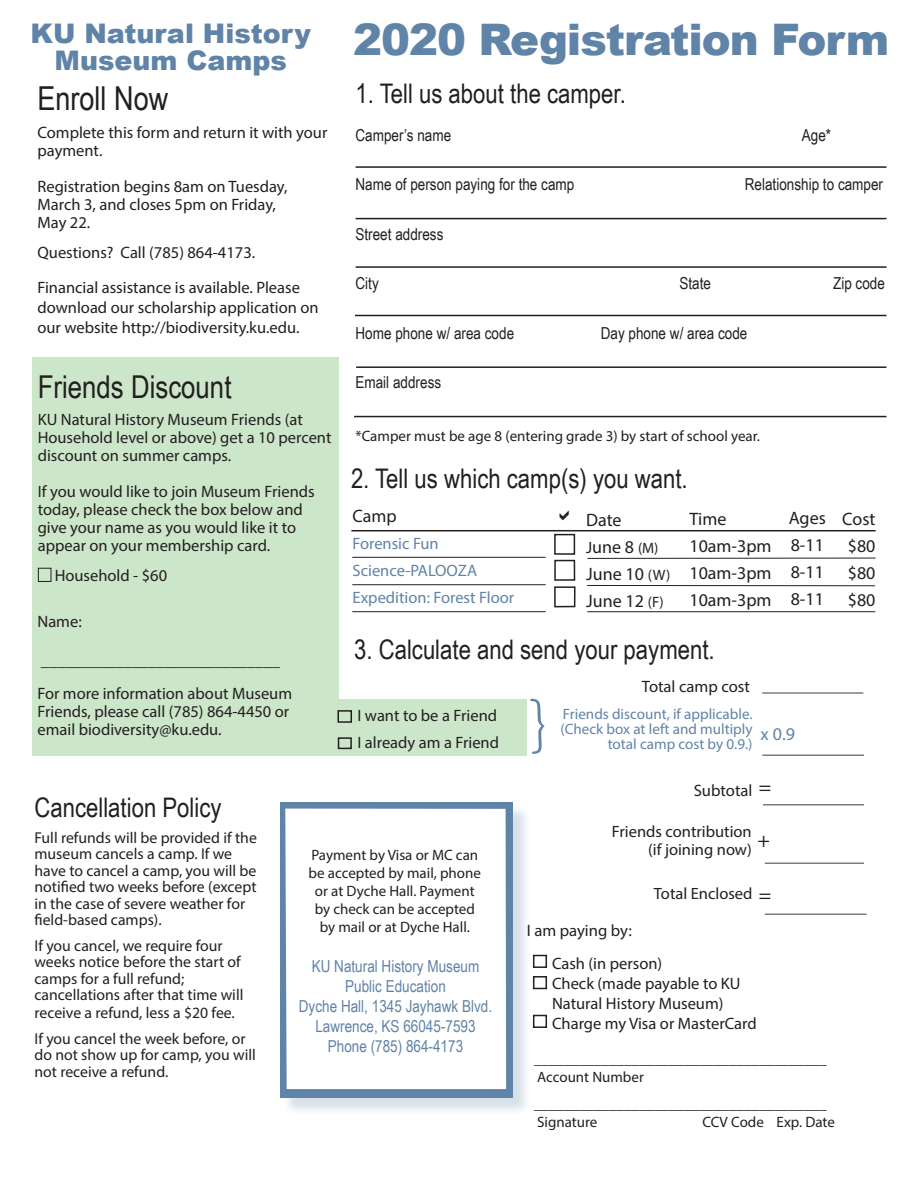
<style>
.page{position:relative;width:918px;height:1188px;background:#fff}
.page>*{position:absolute;margin:0;border:0;box-sizing:border-box;transform-origin:0 0}
.t1{font:900 43.5px "Arial";letter-spacing:-.025em;color:#6083a8}
.t2{font:33px "Arial Narrow";color:#231f20}
.t3{font:31.5px "Arial Narrow";color:#231f20}
.t4{font:27px "Arial Narrow";color:#231f20}
.t5{font:900 27px/27px "Arial";color:#6083a8;text-align:center}
.t6{font:21px "Myriad Pro";color:#231f20}
.t7{font:18px "Myriad Pro";color:#231f20}
.t8{font:18px "Myriad Pro";color:#6083a8}
.t9{font:16.5px/18px "Myriad Pro";color:#231f20}
.t10{font:16.5px "Arial Narrow";color:#231f20}
.t11{font:16.5px "Arial Narrow";color:#6083a8}
.t12{font:16.5px "Myriad Pro";color:#6083a8}
.t13{font:16.35px "Myriad Pro";color:#231f20}
.t14{font:15.75px/16.5px "Myriad Pro";color:#231f20}
.t15{font:15px "Myriad Pro";color:#231f20}
.t16{font:15px/15px "Myriad Pro";color:#6083a8;text-align:right}
.s1{font-size:16.5px}
.s2{font-size:15px}
</style>
<div class="page">
<div style="left:32px;top:357px;width:306px;height:399px;background:#cce6ca"></div>
<div style="left:38px;top:568px;width:13px;height:14px;border:1px solid #231f20"></div>
<div style="left:533px;top:955px;width:14px;height:13px;border:2px solid #231f20"></div>
<div style="left:533px;top:976px;width:14px;height:13px;border:2px solid #231f20"></div>
<div style="left:533px;top:1015px;width:14px;height:13px;border:2px solid #231f20"></div>
<hr style="left:356px;top:218px;width:530px;height:1px;background:#231f20">
<hr style="left:356px;top:166px;width:530px;height:2px;background:#231f20">
<hr style="left:356px;top:266px;width:530px;height:2px;background:#231f20">
<hr style="left:356px;top:366px;width:531px;height:2px;background:#231f20">
<hr style="left:762px;top:754px;width:102px;height:2px;background:#7b7d80">
<hr style="left:763px;top:804px;width:101px;height:2px;background:#7b7d80">
<hr style="left:765px;top:862px;width:99px;height:2px;background:#7b7d80">
<hr style="left:355px;top:315px;width:531px;height:1px;background:#231f20">
<hr style="left:765px;top:914px;width:101px;height:1px;background:#7b7d80">
<hr style="left:588px;top:558px;width:288px;height:1px;background:#231f20">
<hr style="left:570px;top:530px;width:306px;height:1px;background:#231f20">
<hr style="left:587px;top:585px;width:288px;height:1px;background:#231f20">
<div style="left:554px;top:534px;width:21px;height:21px;border:2px solid #231f20"></div>
<div style="left:554px;top:560px;width:21px;height:21px;border:2px solid #231f20"></div>
<div style="left:554px;top:586px;width:22px;height:21px;border:2px solid #231f20"></div>
<hr style="left:351px;top:530px;width:219px;height:1px;background:#231f20">
<hr style="left:587px;top:611px;width:288px;height:1px;background:#231f20">
<hr style="left:352px;top:611px;width:194px;height:1px;background:#231f20">
<hr style="left:352px;top:584px;width:194px;height:1px;background:#231f20">
<hr style="left:352px;top:557px;width:194px;height:1px;background:#231f20">
<hr style="left:762px;top:692px;width:101px;height:2px;background:#7b7d80">
<hr style="left:354px;top:416px;width:532px;height:1px;background:#231f20">
<div style="left:282px;top:804px;width:249px;height:312px;background:#6083a8;opacity:.25"></div>
<div style="left:280px;top:802px;width:232px;height:295px;background:#6083a8"></div>
<div style="left:285px;top:809px;width:221px;height:280px;background:#fff"></div>
<div style="left:321px;top:699px;width:205px;height:57px;background:#cce6ca"></div>
<div style="left:338px;top:737px;width:14px;height:12px;border:2px solid #231f20"></div>
<div style="left:338px;top:710px;width:14px;height:13px;border:2px solid #231f20"></div>
<p class="t5" style="left:31px;top:19px;width:282px">KU Natural History<br>Museum Camps</p>
<p class="t2" style="left:38px;top:74px;width:132px">Enroll Now</p>
<p class="t9" style="left:38px;top:124px;width:291px">Complete this form and return it with your payment.</p>
<p class="t9" style="left:38px;top:178px;width:251px">Registration begins 8am on Tuesday,</p>
<p class="t9" style="left:38px;top:196px;width:240px">March 3, and closes 5pm on Friday,</p>
<p class="t9" style="left:38px;top:214px;width:54px">May 22.</p>
<p class="t9" style="left:38px;top:244px;width:219px">Questions? Call (785) 864-4173.</p>
<p class="t9" style="left:38px;top:277px;width:283px;line-height:19.8px">Financial assistance is available. Please download our scholarship application on our website http://biodiversity.ku.edu.</p>
<p class="t3" style="left:38px;top:363px;width:195px">Friends Discount</p>
<p class="t9" style="left:38px;top:410px;width:295px">KU Natural History Museum Friends (at<br>Household level or above) get a 10 percent discount on summer camps.</p>
<p class="t9" style="left:38px;top:482px;width:279px">If you would like to join Museum Friends today, please check the box below and</p>
<p class="t9" style="left:38px;top:518px;width:260px">give your name as you would like it to</p>
<p class="t9" style="left:38px;top:536px;width:234px">appear on your membership card.</p>
<p class="t9" style="left:55px;top:567px;width:114px">Household - $60</p>
<p class="t9" style="left:38px;top:612px;width:46px">Name:</p>
<p class="t1" style="left:353px;top:8px;width:538px">2020 Registration Form</p>
<p class="t4" style="left:355px;top:74px;width:272px">1. Tell us about the camper.</p>
<p class="t10" style="left:355px;top:123px;width:97px">Camper’s name</p>
<p class="t10" style="left:802px;top:123px;width:31px">Age*</p>
<p class="t10" style="left:355px;top:173px;width:220px">Name of person paying for the camp</p>
<p class="t10" style="left:745px;top:173px;width:140px">Relationship to camper</p>
<p class="t10" style="left:355px;top:222px;width:89px">Street address</p>
<p class="t10" style="left:355px;top:272px;width:25px">City</p>
<p class="t10" style="left:679px;top:272px;width:33px">State</p>
<p class="t10" style="left:833px;top:272px;width:53px">Zip code</p>
<p class="t10" style="left:355px;top:321px;width:160px">Home phone w/ area code</p>
<p class="t10" style="left:601px;top:321px;width:148px">Day phone w/ area code</p>
<p class="t10" style="left:355px;top:371px;width:87px">Email address</p>
<p class="t15" style="left:355px;top:427px;width:406px">*Camper must be age 8 (entering grade 3) by start of school year.</p>
<p class="t4" style="left:351px;top:458px;width:338px">2. Tell us which camp(s) you want.</p>
<p class="t7" style="left:353px;top:505px;width:46px">Camp</p>
<p class="t12" style="left:353px;top:533px;width:88px">Forensic Fun</p>
<p class="t12" style="left:353px;top:560px;width:126px">Science-PALOOZA</p>
<p class="t12" style="left:353px;top:587px;width:163px">Expedition: Forest Floor</p>
<p class="t7" style="left:586px;top:508px;width:37px">Date</p>
<p class="t7" style="left:586px;top:535px;width:74px"><span class="s1">J</span>une 8 <span class="s2">(M)</span></p>
<p class="t7" style="left:586px;top:562px;width:86px">June 10 <span class="s2">(W)</span></p>
<p class="t7" style="left:586px;top:589px;width:79px">June 12 <span class="s2">(F)</span></p>
<p class="t7" style="left:689px;top:508px;width:38px">Time</p>
<p class="t7" style="left:689px;top:535px;width:84px">10am-3pm</p>
<p class="t7" style="left:689px;top:562px;width:84px">10am-3pm</p>
<p class="t7" style="left:689px;top:589px;width:84px">10am-3pm</p>
<p class="t4" style="left:354px;top:630px;width:362px">3. Calculate and send your payment.</p>
<p class="t7" style="left:789px;top:507px;width:39px">Ages</p>
<p class="t7" style="left:791px;top:534px;width:35px">8-11</p>
<p class="t7" style="left:791px;top:561px;width:35px">8-11</p>
<p class="t7" style="left:791px;top:588px;width:35px">8-11</p>
<p class="t7" style="left:842px;top:508px;width:35px">Cost</p>
<p class="t7" style="left:848px;top:535px;width:29px">$80</p>
<p class="t7" style="left:848px;top:562px;width:29px">$80</p>
<p class="t7" style="left:848px;top:589px;width:29px">$80</p>
<p class="t9" style="left:41px;top:651px;width:241px">_____________________________</p>
<p class="t9" style="left:38px;top:684px;width:256px">For more information about Museum<br>Friends, please call (785) 864-4450 or</p>
<p class="t9" style="left:38px;top:720px;width:186px">email biodiversity@ku.edu.</p>
<p class="t9" style="left:357px;top:706px;width:141px">I want to be a Friend</p>
<p class="t9" style="left:357px;top:733px;width:143px">I already am a Friend</p>
<p class="t4" style="left:34px;top:788px;width:189px">Cancellation Policy</p>
<p class="t14" style="left:34px;top:829px;width:224px">Full refunds will be provided if the museum cancels a camp. If we have to cancel a camp, you will be notified two weeks before (except in the case of severe weather for field-based camps).</p>
<p class="t14" style="left:34px;top:937px;width:208px">If you cancel, we require four weeks notice before the start of camps for a full refund;</p>
<p class="t14" style="left:34px;top:986px;width:210px;line-height:18px">cancellations after that time will receive a refund, less a $20 fee.</p>
<p class="t14" style="left:34px;top:1030px;width:223px">If you cancel the week before, or do not show up for camp, you will not receive a refund.</p>
<p class="t15" style="left:311px;top:845px;width:168px">Payment by Visa or MC can</p>
<p class="t15" style="left:309px;top:863px;width:174px">be accepted by mail, phone</p>
<p class="t15" style="left:315px;top:881px;width:161px">or at Dyche Hall. Payment</p>
<p class="t15" style="left:315px;top:899px;width:162px">by check can be accepted</p>
<p class="t15" style="left:320px;top:917px;width:152px">by mail or at Dyche Hall.</p>
<p class="t11" style="left:312px;top:954px;width:169px">KU Natural History Museum</p>
<p class="t11" style="left:345px;top:974px;width:102px">Public Education</p>
<p class="t11" style="left:299px;top:994px;width:195px">Dyche Hall, 1345 Jayhawk Blvd.</p>
<p class="t11" style="left:315px;top:1014px;width:162px">Lawrence, KS 66045-7593</p>
<p class="t11" style="left:328px;top:1034px;width:137px">Phone (785) 864-4173</p>
<p class="t9" style="left:642px;top:677px;width:110px">Total camp cost</p>
<p class="t16" style="left:561px;top:707px;width:193px">Friends discount, if applicable. (Check box at left and multiply total camp cost by 0.9.)</p>
<p class="t9" style="left:694px;top:781px;width:60px">Subtotal</p>
<p class="t13" style="left:612px;top:822px;width:141px">Friends contribution</p>
<p class="t13" style="left:648px;top:840px;width:105px">(if joining now)</p>
<p class="t13" style="left:654px;top:883px;width:100px">Total Enclosed</p>
<p class="t9" style="left:527px;top:921px;width:107px">I am paying by:</p>
<p class="t8" style="left:761px;top:722px;width:36px">x 0.9</p>
<p class="t6" style="left:759px;top:774px;width:14px">=</p>
<p class="t6" style="left:757px;top:827px;width:14px">+</p>
<p class="t6" style="left:759px;top:882px;width:14px">=</p>
<p class="t9" style="left:552px;top:954px;width:112px">Cash (in person)</p>
<p class="t9" style="left:552px;top:974px;width:190px">Check (made payable to KU</p>
<p class="t9" style="left:552px;top:994px;width:173px">Natural History Museum)</p>
<p class="t9" style="left:552px;top:1014px;width:206px">Charge my Visa or MasterCard</p>
<p class="t15" style="left:534px;top:1049px;width:294px">_______________________________________</p>
<p class="t15" style="left:537px;top:1067px;width:108px">Account Number</p>
<p class="t15" style="left:534px;top:1094px;width:294px">_______________________________________</p>
<p class="t15" style="left:537px;top:1112px;width:62px">Signature</p>
<p class="t15" style="left:702px;top:1112px;width:134px">CCV Code Exp. Date</p>
</div>
